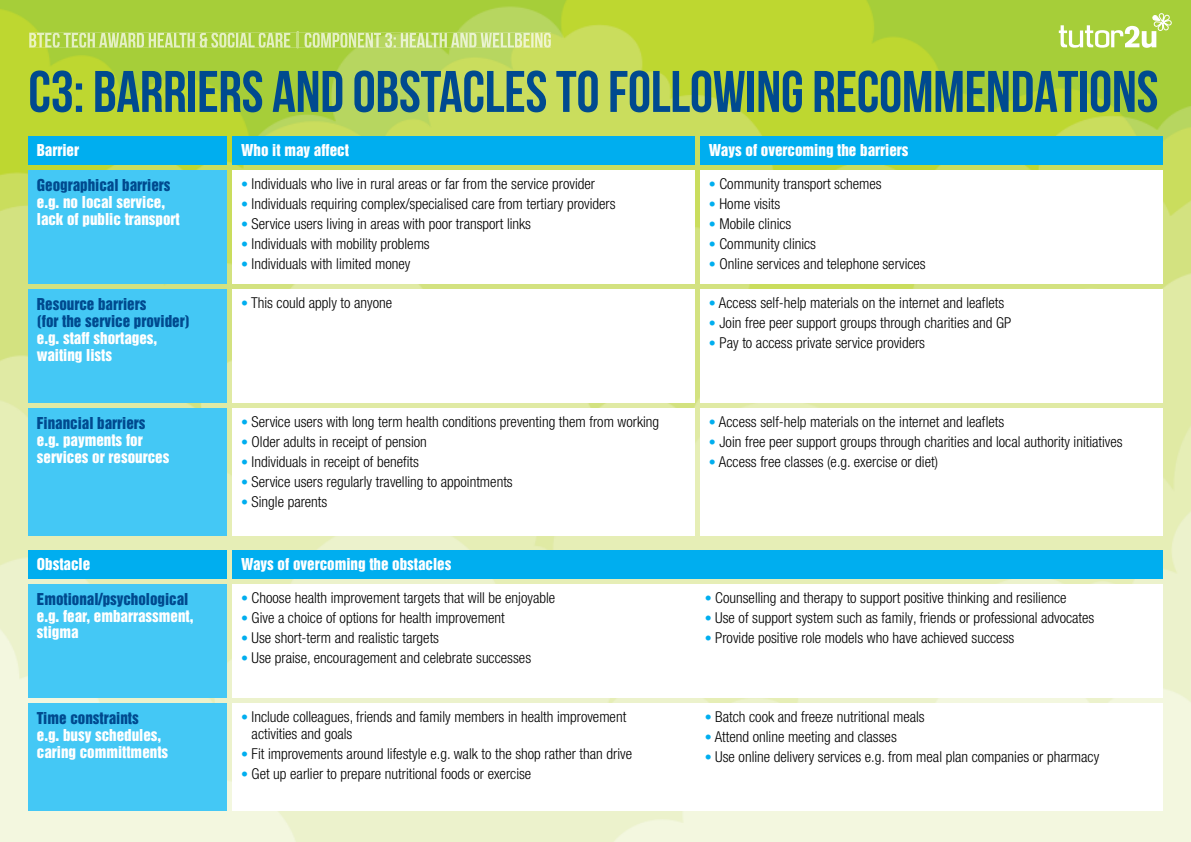
<style>
.page{position:relative;width:1191px;height:842px;background:#fff}
.page>*{position:absolute;margin:0;border:0;box-sizing:border-box;transform-origin:0 0}
.t1{font:700 58.5px "Bebas Neue";letter-spacing:-.005em;color:#004a8f}
.t2{font:300 condensed 15px/17px "Helvetica Neue LT Pro";color:#000}
.t3{font:15px/17px "Helvetica Inserat LT Pro";color:#fff}
.t4{font:15px/17px "Helvetica Inserat LT Pro";color:#004a8f}
.s1{font-size:14px;color:#00aeef}
</style>
<div class="page">
<img style="left:0;top:0;width:1191px;height:842px">
<img style="left:29px;top:33px;width:522px;height:15px">
<svg style="left:297px;top:31px;width:1px;height:17px"></svg>
<svg style="left:1058px;top:13px;width:113px;height:35px"></svg>
<div style="left:28px;top:136px;width:199px;height:28px;background:#00aeef"></div>
<div style="left:28px;top:550px;width:199px;height:28px;background:#00aeef"></div>
<div style="left:232px;top:136px;width:462px;height:28px;background:#00aeef"></div>
<div style="left:700px;top:136px;width:462px;height:28px;background:#00aeef"></div>
<div style="left:232px;top:550px;width:930px;height:28px;background:#00aeef"></div>
<div style="left:28px;top:170px;width:199px;height:113px;background:#44c8f5"></div>
<div style="left:28px;top:584px;width:199px;height:113px;background:#44c8f5"></div>
<div style="left:28px;top:289px;width:199px;height:114px;background:#44c8f5"></div>
<div style="left:28px;top:703px;width:199px;height:108px;background:#44c8f5"></div>
<div style="left:28px;top:408px;width:199px;height:128px;background:#44c8f5"></div>
<div style="left:232px;top:170px;width:462px;height:113px;background:#fff"></div>
<div style="left:232px;top:584px;width:930px;height:113px;background:#fff"></div>
<div style="left:232px;top:289px;width:462px;height:114px;background:#fff"></div>
<div style="left:232px;top:703px;width:930px;height:108px;background:#fff"></div>
<div style="left:232px;top:408px;width:462px;height:128px;background:#fff"></div>
<div style="left:700px;top:170px;width:462px;height:113px;background:#fff"></div>
<div style="left:700px;top:289px;width:462px;height:114px;background:#fff"></div>
<div style="left:700px;top:408px;width:462px;height:128px;background:#fff"></div>
<h1 class="t1" style="left:28px;top:60px;width:1131px">C3: BARRIERS AND OBSTACLES TO FOLLOWING RECOMMENDATIONS</h1>
<p class="t3" style="left:37px;top:142px;width:44px">Barrier</p>
<p class="t3" style="left:241px;top:142px;width:109px">Who it may affect</p>
<p class="t3" style="left:709px;top:142px;width:201px">Ways of overcoming the barriers</p>
<p class="t4" style="left:37px;top:177px;width:135px">Geographical barriers</p>
<p class="t3" style="left:37px;top:194px;width:144px">e.g. no local service, lack of public transport</p>
<p class="t4" style="left:37px;top:296px;width:154px">Resource barriers<br>(for the service provider)</p>
<p class="t3" style="left:37px;top:330px;width:122px">e.g. staff shortages, waiting lists</p>
<p class="t4" style="left:37px;top:415px;width:110px">Financial barriers</p>
<p class="t3" style="left:37px;top:432px;width:134px">e.g. payments for services or resources</p>
<p class="t3" style="left:37px;top:556px;width:55px">Obstacle</p>
<p class="t4" style="left:37px;top:591px;width:153px">Emotional/psychological</p>
<p class="t3" style="left:37px;top:608px;width:158px">e.g. fear, embarrassment, stigma</p>
<p class="t4" style="left:37px;top:710px;width:103px">Time constraints</p>
<p class="t3" style="left:37px;top:727px;width:133px">e.g. busy schedules, caring committments</p>
<p class="t2" style="left:241px;top:175px;width:355px"><span class="s1">•</span> Individuals who live in rural areas or far from the service provider</p>
<p class="t2" style="left:241px;top:195px;width:376px"><span class="s1">•</span> Individuals requiring complex/specialised care from tertiary providers</p>
<p class="t2" style="left:241px;top:215px;width:292px"><span class="s1">•</span> Service users living in areas with poor transport links</p>
<p class="t2" style="left:241px;top:235px;width:190px"><span class="s1">•</span> Individuals with mobility problems</p>
<p class="t2" style="left:241px;top:255px;width:171px"><span class="s1">•</span> Individuals with limited money</p>
<p class="t2" style="left:241px;top:294px;width:153px"><span class="s1">•</span> This could apply to anyone</p>
<p class="t2" style="left:241px;top:413px;width:420px"><span class="s1">•</span> Service users with long term health conditions preventing them from working</p>
<p class="t2" style="left:241px;top:433px;width:187px"><span class="s1">•</span> Older adults in receipt of pension</p>
<p class="t2" style="left:241px;top:453px;width:179px"><span class="s1">•</span> Individuals in receipt of benefits</p>
<p class="t2" style="left:241px;top:473px;width:273px"><span class="s1">•</span> Service users regularly travelling to appointments</p>
<p class="t2" style="left:241px;top:493px;width:88px"><span class="s1">•</span> Single parents</p>
<p class="t3" style="left:241px;top:556px;width:212px">Ways of overcoming the obstacles</p>
<p class="t2" style="left:241px;top:589px;width:316px"><span class="s1">•</span> Choose health improvement targets that will be enjoyable</p>
<p class="t2" style="left:241px;top:609px;width:265px"><span class="s1">•</span> Give a choice of options for health improvement</p>
<p class="t2" style="left:241px;top:629px;width:200px"><span class="s1">•</span> Use short-term and realistic targets</p>
<p class="t2" style="left:241px;top:649px;width:292px"><span class="s1">•</span> Use praise, encouragement and celebrate successes</p>
<p class="t2" style="left:252px;top:708px;width:376px;text-indent:-11px"><span class="s1">•</span> Include colleagues, friends and family members in health improvement activities and goals</p>
<p class="t2" style="left:241px;top:745px;width:392px"><span class="s1">•</span> Fit improvements around lifestyle e.g. walk to the shop rather than drive</p>
<p class="t2" style="left:241px;top:765px;width:292px"><span class="s1">•</span> Get up earlier to prepare nutritional foods or exercise</p>
<p class="t2" style="left:709px;top:175px;width:174px"><span class="s1">•</span> Community transport schemes</p>
<p class="t2" style="left:709px;top:195px;width:73px"><span class="s1">•</span> Home visits</p>
<p class="t2" style="left:709px;top:215px;width:84px"><span class="s1">•</span> Mobile clinics</p>
<p class="t2" style="left:709px;top:235px;width:109px"><span class="s1">•</span> Community clinics</p>
<p class="t2" style="left:709px;top:255px;width:218px"><span class="s1">•</span> Online services and telephone services</p>
<p class="t2" style="left:709px;top:294px;width:297px"><span class="s1">•</span> Access self-help materials on the internet and leaflets</p>
<p class="t2" style="left:709px;top:314px;width:304px"><span class="s1">•</span> Join free peer support groups through charities and GP</p>
<p class="t2" style="left:709px;top:334px;width:218px"><span class="s1">•</span> Pay to access private service providers</p>
<p class="t2" style="left:709px;top:413px;width:297px"><span class="s1">•</span> Access self-help materials on the internet and leaflets</p>
<p class="t2" style="left:709px;top:433px;width:415px"><span class="s1">•</span> Join free peer support groups through charities and local authority initiatives</p>
<p class="t2" style="left:709px;top:453px;width:231px"><span class="s1">•</span> Access free classes (e.g. exercise or diet)</p>
<p class="t2" style="left:704px;top:589px;width:363px"><span class="s1">•</span> Counselling and therapy to support positive thinking and resilience</p>
<p class="t2" style="left:704px;top:609px;width:391px"><span class="s1">•</span> Use of support system such as family, friends or professional advocates</p>
<p class="t2" style="left:704px;top:629px;width:311px"><span class="s1">•</span> Provide positive role models who have achieved success</p>
<p class="t2" style="left:704px;top:708px;width:221px"><span class="s1">•</span> Batch cook and freeze nutritional meals</p>
<p class="t2" style="left:704px;top:728px;width:194px"><span class="s1">•</span> Attend online meeting and classes</p>
<p class="t2" style="left:704px;top:748px;width:396px"><span class="s1">•</span> Use online delivery services e.g. from meal plan companies or pharmacy</p>
</div>
